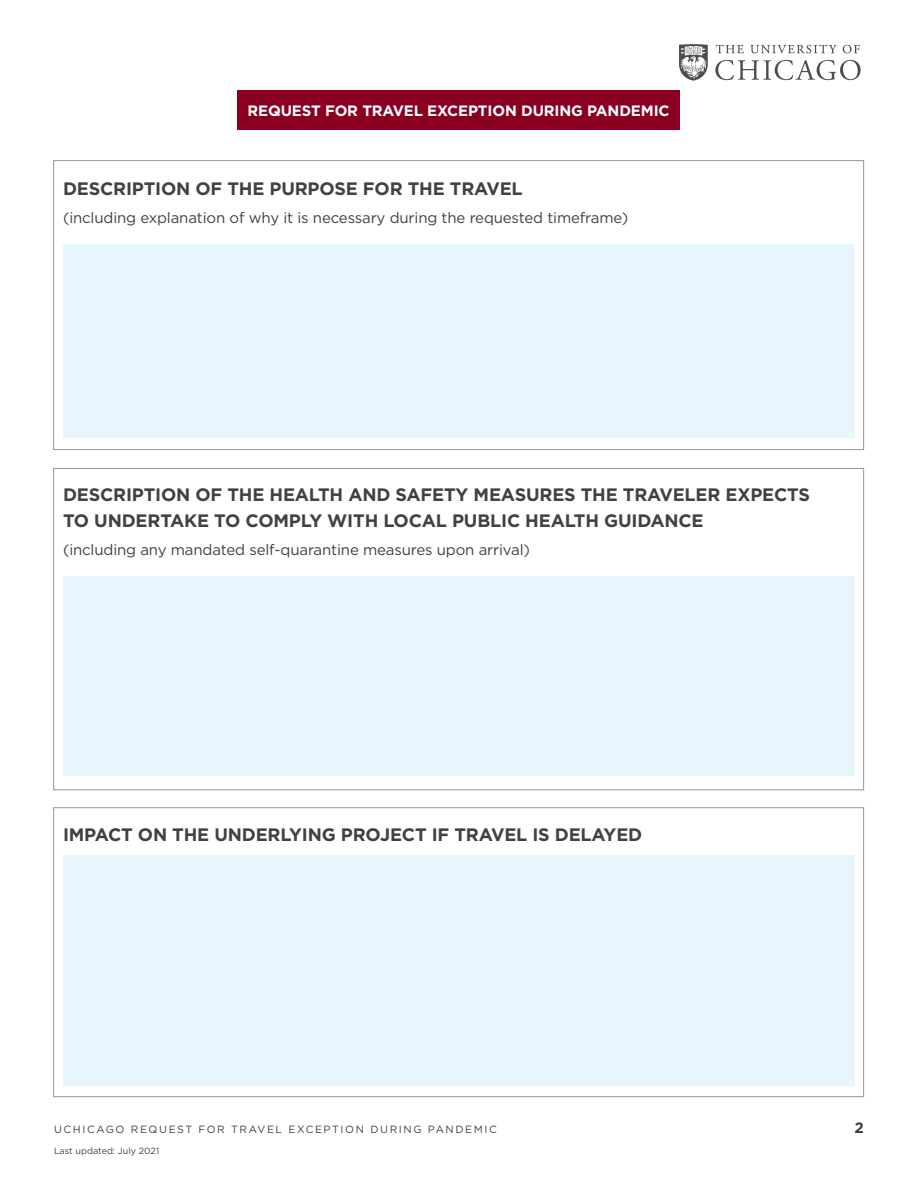
<style>
.page{position:relative;width:918px;height:1188px;background:#fff}
.page>*{position:absolute;margin:0;border:0;box-sizing:border-box;transform-origin:0 0}
.Heading_caps{font:700 18px/25.5px "Gotham";letter-spacing:-.01em;color:#414042}
.Body_Text{font:15px "Gotham";letter-spacing:-.01em;color:#414042}
.Caps_white_label_cen{font:700 15px "Gotham";letter-spacing:-.01em;color:#fff}
.t1{font:700 15px "Gotham";color:#414042}
.t2{font:10.5px "Gotham";letter-spacing:.15em;color:#414042}
.t3{font:9px "Gotham";color:#414042}
</style>
<div class="page">
<svg style="left:679px;top:44px;width:182px;height:37px"></svg>
<div style="left:63px;top:244px;width:792px;height:194px;background:#e7f6fd"></div>
<div style="left:63px;top:576px;width:792px;height:200px;background:#e7f6fd"></div>
<div style="left:63px;top:856px;width:792px;height:230px;background:#e7f6fd"></div>
<div style="left:237px;top:90px;width:443px;height:40px;background:#8b0021"></div>
<p class="Caps_white_label_cen" style="left:248px;top:101px;width:424px">REQUEST FOR TRAVEL EXCEPTION DURING PANDEMIC</p>
<p class="Heading_caps" style="left:63px;top:176px;width:461px">DESCRIPTION OF THE PURPOSE FOR THE TRAVEL</p>
<p class="Body_Text" style="left:63px;top:208px;width:567px">(including explanation of why it is necessary during the requested timeframe)</p>
<p class="Heading_caps" style="left:63px;top:482px;width:748px">DESCRIPTION OF THE HEALTH AND SAFETY MEASURES THE TRAVELER EXPECTS<br>TO UNDERTAKE TO COMPLY WITH LOCAL PUBLIC HEALTH GUIDANCE</p>
<p class="Body_Text" style="left:63px;top:540px;width:469px">(including any mandated self-quarantine measures upon arrival)</p>
<p class="Heading_caps" style="left:63px;top:821px;width:581px">IMPACT ON THE UNDERLYING PROJECT IF TRAVEL IS DELAYED</p>
<p class="t2" style="left:54px;top:1123px;width:444px">UCHICAGO REQUEST FOR TRAVEL EXCEPTION DURING PANDEMIC</p>
<p class="t1" style="left:855px;top:1118px;width:11px">2</p>
<p class="t3" style="left:54px;top:1145px;width:107px">Last updated: July 2021</p>
</div>
